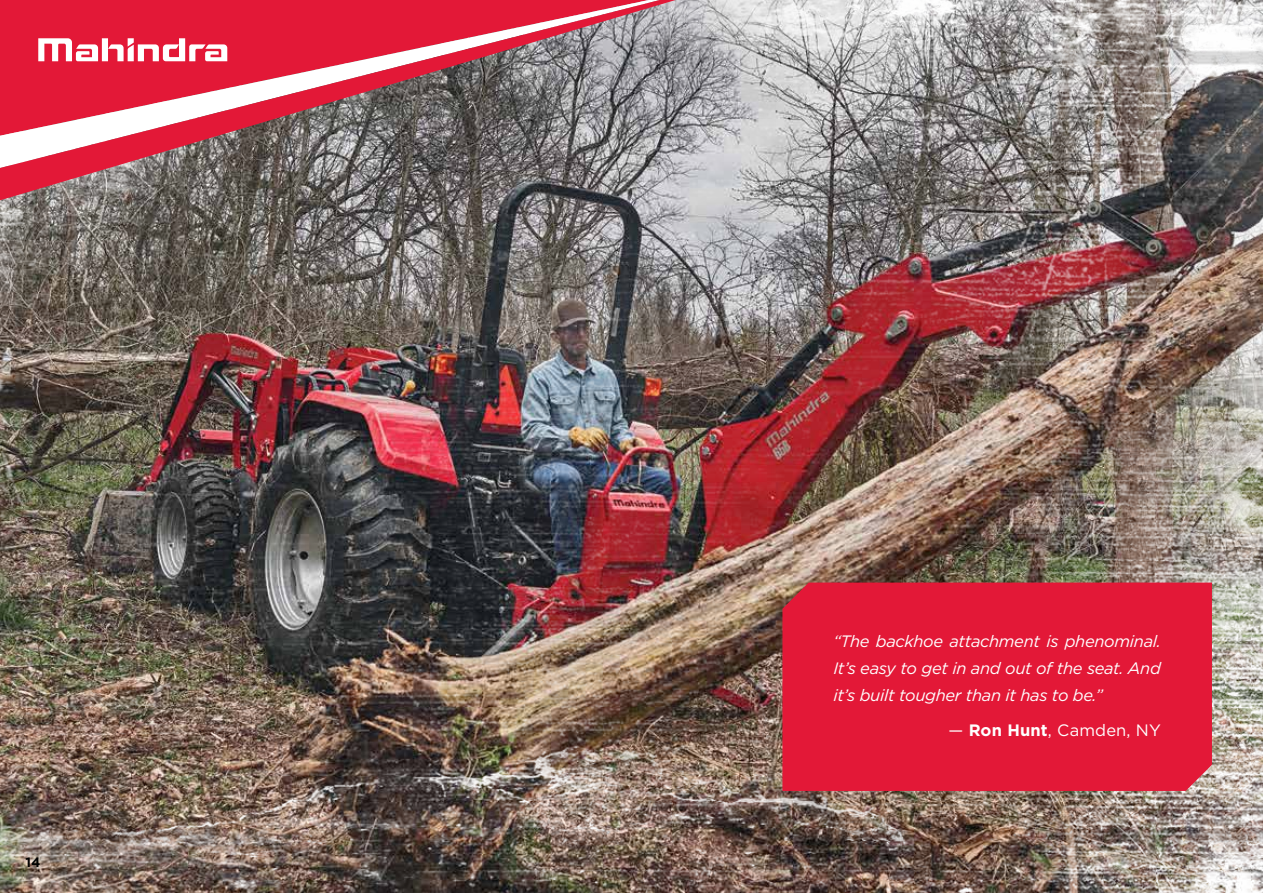
<style>
.page{position:relative;width:1263px;height:893px;background:#fff}
.page>*{position:absolute;margin:0;border:0;box-sizing:border-box;transform-origin:0 0}
.t1{font:italic 16.5px/27px "Gotham";letter-spacing:-.02em;color:#fff;text-align:justify}
.t2{font:16.5px "Gotham";letter-spacing:.01em;color:#fff}
.t3{font:700 13.5px "Gotham";color:#000}
.s1{font-weight:700}
</style>
<div class="page">
<img style="left:0;top:0;width:1263px;height:893px">
<div style="left:782px;top:583px;width:430px;height:208px;background:#e31837"></div>
<svg style="left:0;top:0;width:676px;height:200px;background:#b15f6b"></svg>
<p class="t3" style="left:26px;top:854px;width:16px">14</p>
<p class="t1" style="left:833px;top:627px;width:329px">“The backhoe attachment is phenominal.<br>It’s easy to get in and out of the seat. And it’s built tougher than it has to be.”</p>
<p class="t2" style="left:949px;top:720px;width:214px">— <span class="s1">Ron Hunt</span>, Camden, NY</p>
</div>
